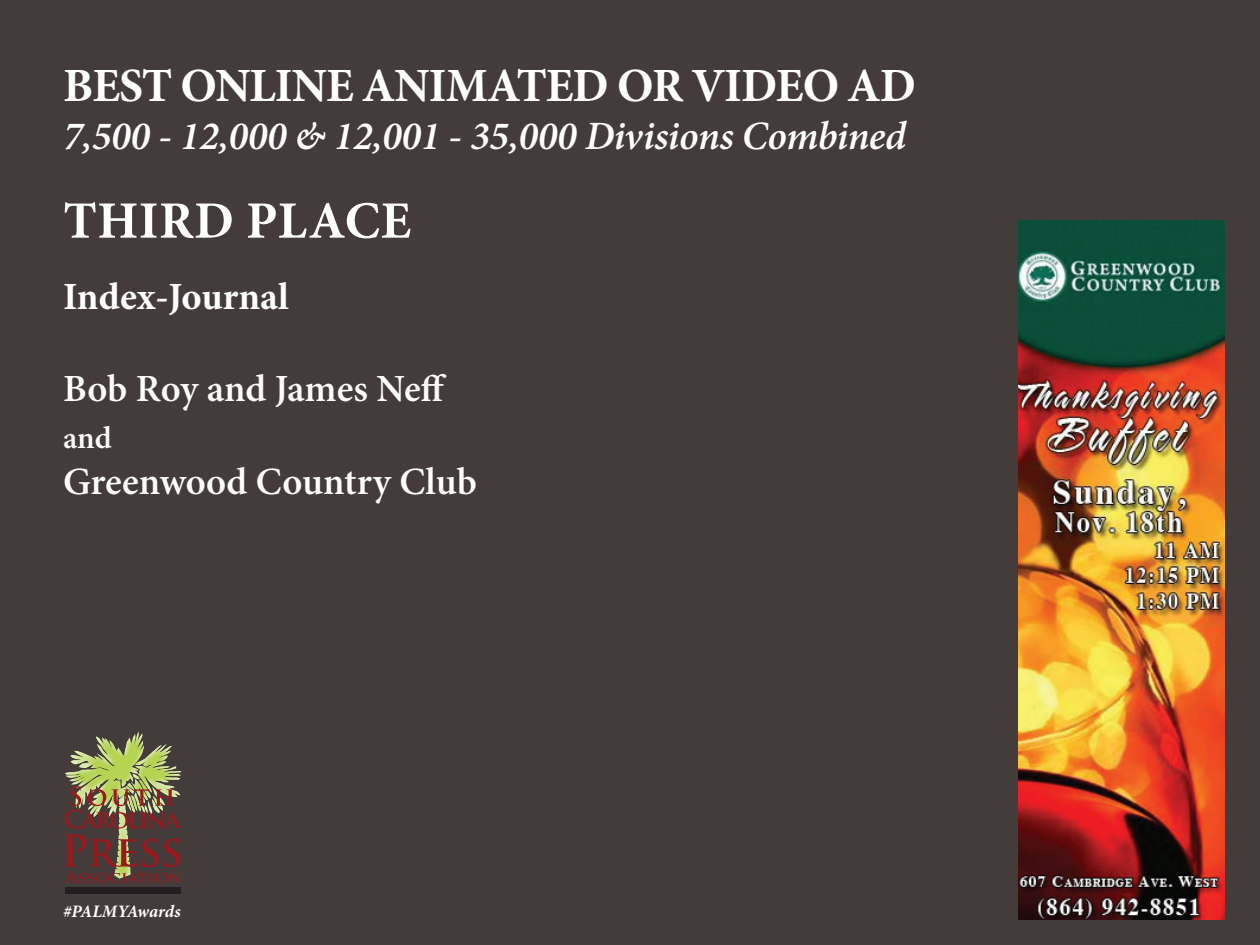
<style>
.page{position:relative;width:1260px;height:945px;background:#433c3a}
.page>*{position:absolute;margin:0;border:0;box-sizing:border-box;transform-origin:0 0}
.t1{font:700 52.5px "Minion Pro";letter-spacing:.005em;color:#fff}
.t2{font:700 47.6px "Minion Pro";letter-spacing:-.02em;color:#fff}
.t3{font:italic 600 40.25px "Minion Pro";letter-spacing:-.01em;color:#fff}
.t4{font:600 38.5px "Minion Pro";letter-spacing:-.005em;color:#fff}
.t5{font:700 38.5px "Minion Pro";color:#fff}
.t6{font:600 31.5px "Minion Pro";color:#fff}
.t7{font:italic 700 17.5px "Minion Pro";letter-spacing:-.005em;color:#fff}
</style>
<div class="page">
<svg style="left:63px;top:732px;width:118px;height:151px"></svg>
<div style="left:65px;top:887px;width:116px;height:7px;background:#231f20"></div>
<img style="left:1018px;top:220px;width:207px;height:700px">
<p class="t2" style="left:63px;top:67px;width:855px">BEST ONLINE ANIMATED OR VIDEO AD</p>
<p class="t3" style="left:63px;top:121px;width:845px">7,500 - 12,000 &amp; 12,001 - 35,000 Divisions Combined</p>
<h1 class="t1" style="left:63px;top:200px;width:349px">THIRD PLACE</h1>
<p class="t5" style="left:63px;top:282px;width:227px">Index-Journal</p>
<p class="t4" style="left:63px;top:374px;width:385px">Bob Roy and James Neff</p>
<p class="t6" style="left:63px;top:425px;width:50px">and</p>
<p class="t4" style="left:63px;top:466px;width:415px">Greenwood Country Club</p>
<p class="t7" style="left:63px;top:905px;width:119px">#PALMYAwards</p>
</div>
